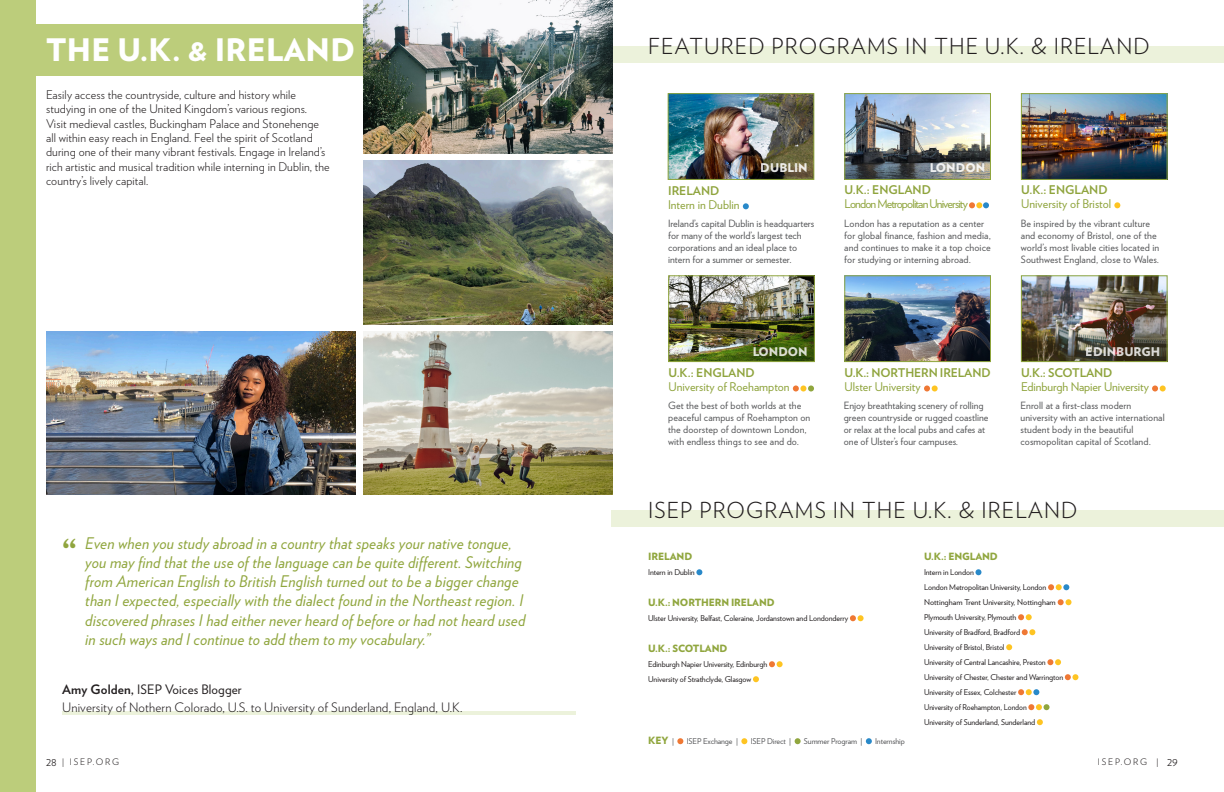
<style>
.page{position:relative;width:1224px;height:792px;background:#fff}
.page>*{position:absolute;margin:0;border:0;box-sizing:border-box;transform-origin:0 0}
.t1{font:700 42px "Verlag";color:#90a53e}
.t2{font:900 31px "Verlag";letter-spacing:.01em;color:#fff}
.t3{font:300 22px "Verlag";letter-spacing:.05em;color:#231f20}
.t4{font:italic 16px/19.2px "Verlag";letter-spacing:.01em;color:#90a63e}
.Fun_things{font:300 13px "Verlag";letter-spacing:.01em;color:#231f20}
.Fun_things-2{font:13px "Verlag";letter-spacing:.01em;color:#231f20}
.t5{font:300 12px/14.4px "Verlag";letter-spacing:.01em;color:#231f20}
.Fun_things-3{font:12px/14px "Verlag";letter-spacing:-.01em;color:#8fa43d}
.Fun_things-4{font:12px/14px "Verlag";letter-spacing:-.07em;color:#8fa43d}
.Fun_things-5{font:700 12px/14px "Verlag";letter-spacing:-.01em;color:#8fa43d}
.t6{font:900 12px "Verlag";color:#fff}
.Fun_things-6{font:10px/12px "Verlag";letter-spacing:.01em;color:#57585a}
.Fun_things-7{font:900 10px "Verlag";letter-spacing:-.01em;color:#90a63e}
.t7{font:300 9px "Verlag";letter-spacing:.2em;color:#231f20}
.Fun_things-8{font:8px "Verlag";letter-spacing:-.01em;color:#231f20}
.Fun_things-9{font:8px "Verlag";letter-spacing:-.01em;color:#57585a}
.s1{font-weight:700}
.s2{font-weight:400}
.s3{font-weight:400;font-size:8px;color:#57585a}
</style>
<div class="page">
<hr style="left:62px;top:712px;width:514px;height:3px;background:#ecf2db">
<svg style="left:696px;top:569px;width:6px;height:6px"></svg>
<svg style="left:850px;top:615px;width:14px;height:6px"></svg>
<svg style="left:769px;top:661px;width:14px;height:6px"></svg>
<svg style="left:753px;top:676px;width:6px;height:6px"></svg>
<svg style="left:975px;top:569px;width:6px;height:6px"></svg>
<svg style="left:1048px;top:584px;width:21px;height:6px"></svg>
<svg style="left:1058px;top:599px;width:14px;height:6px"></svg>
<svg style="left:1018px;top:614px;width:14px;height:6px"></svg>
<svg style="left:1022px;top:629px;width:13px;height:6px"></svg>
<svg style="left:1006px;top:644px;width:6px;height:6px"></svg>
<svg style="left:1047px;top:659px;width:14px;height:6px"></svg>
<svg style="left:1065px;top:674px;width:13px;height:6px"></svg>
<svg style="left:1018px;top:689px;width:21px;height:6px"></svg>
<svg style="left:1028px;top:704px;width:22px;height:6px"></svg>
<svg style="left:1037px;top:719px;width:6px;height:6px"></svg>
<svg style="left:677px;top:738px;width:6px;height:6px"></svg>
<svg style="left:741px;top:738px;width:6px;height:6px"></svg>
<svg style="left:795px;top:738px;width:6px;height:6px"></svg>
<svg style="left:866px;top:738px;width:6px;height:6px"></svg>
<div style="left:612px;top:510px;width:612px;height:17px;background:#ecf2db"></div>
<div style="left:612px;top:46px;width:612px;height:17px;background:#ecf2db"></div>
<img style="left:46px;top:331px;width:310px;height:163px">
<img style="left:363px;top:331px;width:249px;height:163px">
<img style="left:363px;top:161px;width:249px;height:163px">
<img style="left:363px;top:0;width:249px;height:154px">
<div style="left:21px;top:24px;width:342px;height:51px;background:#bccd7b"></div>
<div style="left:0;top:0;width:36px;height:792px;background:#bccd7b"></div>
<img style="left:670px;top:95px;width:142px;height:83px">
<div style="left:668px;top:93px;width:146px;height:87px;border:1px solid #90a63e"></div>
<img style="left:670px;top:278px;width:143px;height:82px">
<div style="left:668px;top:276px;width:147px;height:86px;border:1px solid #90a63e"></div>
<img style="left:847px;top:95px;width:142px;height:83px">
<div style="left:845px;top:93px;width:146px;height:87px;border:1px solid #90a63e"></div>
<img style="left:847px;top:278px;width:142px;height:82px">
<div style="left:845px;top:276px;width:146px;height:86px;border:1px solid #90a63e"></div>
<img style="left:1023px;top:95px;width:142px;height:83px">
<div style="left:1021px;top:93px;width:146px;height:87px;border:1px solid #90a63e"></div>
<img style="left:1023px;top:278px;width:142px;height:82px">
<div style="left:1021px;top:276px;width:146px;height:86px;border:1px solid #90a63e"></div>
<svg style="left:743px;top:203px;width:6px;height:6px"></svg>
<svg style="left:793px;top:385px;width:21px;height:6px"></svg>
<svg style="left:969px;top:202px;width:20px;height:6px"></svg>
<svg style="left:924px;top:385px;width:14px;height:6px"></svg>
<svg style="left:1114px;top:202px;width:6px;height:6px"></svg>
<svg style="left:1152px;top:385px;width:14px;height:6px"></svg>
<p class="t2" style="left:46px;top:24px;width:311px">THE U.K. &amp; IRELAND</p>
<p class="t5" style="left:46px;top:87px;width:285px">Easily access the countryside, culture and history while studying in one of the United Kingdom’s various regions.<br>Visit medieval castles, Buckingham Palace and Stonehenge all within easy reach in England. Feel the spirit of Scotland during one of their many vibrant festivals. Engage in Ireland’s rich artistic and musical tradition while interning in Dublin, the country’s lively capital.</p>
<p class="t1" style="left:62px;top:521px;width:16px">“</p>
<p class="t4" style="left:85px;top:532px;width:442px">Even when you study abroad in a country that speaks your native tongue, you may find that the use of the language can be quite different. Switching from American English to British English turned out to be a bigger change than I expected, especially with the dialect found in the Northeast region. I discovered phrases I had either never heard of before or had not heard used in such ways and I continue to add them to my vocabulary.”</p>
<p class="Fun_things-2" style="left:62px;top:679px;width:181px"><span class="s1">Amy Golden,</span> ISEP Voices Blogger</p>
<p class="Fun_things" style="left:62px;top:698px;width:402px">University of Nothern Colorado, U.S. to University of Sunderland, England, U.K.</p>
<p class="t3" style="left:648px;top:30px;width:503px">FEATURED PROGRAMS IN THE U.K. &amp; IRELAND</p>
<p class="t6" style="left:761px;top:158px;width:48px">DUBLIN</p>
<p class="t6" style="left:930px;top:158px;width:57px">LONDON</p>
<p class="Fun_things-3" style="left:668px;top:183px;width:73px"><span class="s1">IRELAND<br></span>Intern in Dublin</p>
<p class="Fun_things-4" style="left:845px;top:182px;width:125px"><span class="s1">U.K.: ENGLAND<br></span>London Metropolitan University</p>
<p class="Fun_things-3" style="left:1021px;top:182px;width:91px"><span class="s1">U.K.: ENGLAND<br></span>University of Bristol</p>
<p class="Fun_things-6" style="left:668px;top:217px;width:148px">Ireland’s capital Dublin is headquarters for many of the world’s largest tech corporations and an ideal place to intern for a summer or semester.</p>
<p class="Fun_things-6" style="left:844px;top:217px;width:148px">London has a reputation as a center for global finance, fashion and media, and continues to make it a top choice for studying or interning abroad.</p>
<p class="Fun_things-6" style="left:1021px;top:217px;width:140px">Be inspired by the vibrant culture and economy of Bristol, one of the world’s most livable cities located in Southwest England, close to Wales.</p>
<p class="t6" style="left:752px;top:342px;width:57px">LONDON</p>
<p class="t6" style="left:1086px;top:342px;width:76px">EDINBURGH</p>
<p class="Fun_things-3" style="left:669px;top:366px;width:123px"><span class="s1">U.K.: ENGLAND<br></span>University of Roehampton</p>
<p class="Fun_things-6" style="left:668px;top:398px;width:144px">Get the best of both worlds at the peaceful campus of Roehampton on the doorstep of downtown London, with endless things to see and do.</p>
<p class="Fun_things-5" style="left:845px;top:366px;width:147px">U.K.: NORTHERN IRELAND<br><span class="s2">Ulster University</span></p>
<p class="Fun_things-6" style="left:844px;top:398px;width:146px">Enjoy breathtaking scenery of rolling green countryside or rugged coastline or relax at the local pubs and cafes at one of Ulster’s four campuses.</p>
<p class="Fun_things-3" style="left:1021px;top:366px;width:129px"><span class="s1">U.K.: SCOTLAND<br></span>Edinburgh Napier University</p>
<p class="Fun_things-6" style="left:1021px;top:398px;width:146px">Enroll at a first-class modern university with an active international student body in the beautiful cosmopolitan capital of Scotland.</p>
<p class="t3" style="left:648px;top:494px;width:431px">ISEP PROGRAMS IN THE U.K. &amp; IRELAND</p>
<p class="Fun_things-7" style="left:648px;top:548px;width:46px">IRELAND</p>
<p class="Fun_things-8" style="left:648px;top:566px;width:48px">Intern in Dublin</p>
<p class="Fun_things-7" style="left:648px;top:594px;width:128px">U.K.: NORTHERN IRELAND</p>
<p class="Fun_things-8" style="left:648px;top:612px;width:202px">Ulster University, Belfast, Coleraine, Jordanstown and Londonderry</p>
<p class="Fun_things-7" style="left:648px;top:640px;width:81px">U.K.: SCOTLAND</p>
<p class="Fun_things-8" style="left:648px;top:658px;width:121px">Edinburgh Napier University, Edinburgh</p>
<p class="Fun_things-8" style="left:648px;top:673px;width:105px">University of Strathclyde, Glasgow</p>
<p class="Fun_things-7" style="left:648px;top:732px;width:27px">KEY <span class="s3">|</span></p>
<p class="Fun_things-9" style="left:687px;top:735px;width:53px">ISEP Exchange |</p>
<p class="Fun_things-9" style="left:751px;top:735px;width:42px">ISEP Direct |</p>
<p class="Fun_things-9" style="left:804px;top:735px;width:60px">Summer Program |</p>
<p class="Fun_things-9" style="left:875px;top:735px;width:31px">Internship</p>
<p class="Fun_things-7" style="left:924px;top:548px;width:75px">U.K.: ENGLAND</p>
<p class="Fun_things-8" style="left:924px;top:566px;width:51px">Intern in London</p>
<p class="Fun_things-8" style="left:924px;top:581px;width:124px">London Metropolitan University, London</p>
<p class="Fun_things-8" style="left:924px;top:596px;width:133px">Nottingham Trent University, Nottingham</p>
<p class="Fun_things-8" style="left:924px;top:611px;width:94px">Plymouth University, Plymouth</p>
<p class="Fun_things-8" style="left:924px;top:626px;width:97px">University of Bradford, Bradford</p>
<p class="Fun_things-8" style="left:924px;top:641px;width:82px">University of Bristol, Bristol</p>
<p class="Fun_things-8" style="left:924px;top:656px;width:123px">University of Central Lancashire, Preston</p>
<p class="Fun_things-8" style="left:924px;top:671px;width:141px">University of Chester, Chester and Warrington</p>
<p class="Fun_things-8" style="left:924px;top:686px;width:94px">University of Essex, Colchester</p>
<p class="Fun_things-8" style="left:924px;top:701px;width:104px">University of Roehampton, London</p>
<p class="Fun_things-8" style="left:924px;top:716px;width:113px">University of Sunderland, Sunderland</p>
<p class="t7" style="left:62px;top:755px;width:58px">| ISEP.ORG</p>
<p class="t7" style="left:1098px;top:755px;width:62px">ISEP.ORG |</p>
<p class="t5" style="left:46px;top:753px;width:12px">28</p>
<p class="t5" style="left:1167px;top:753px;width:12px">29</p>
</div>
